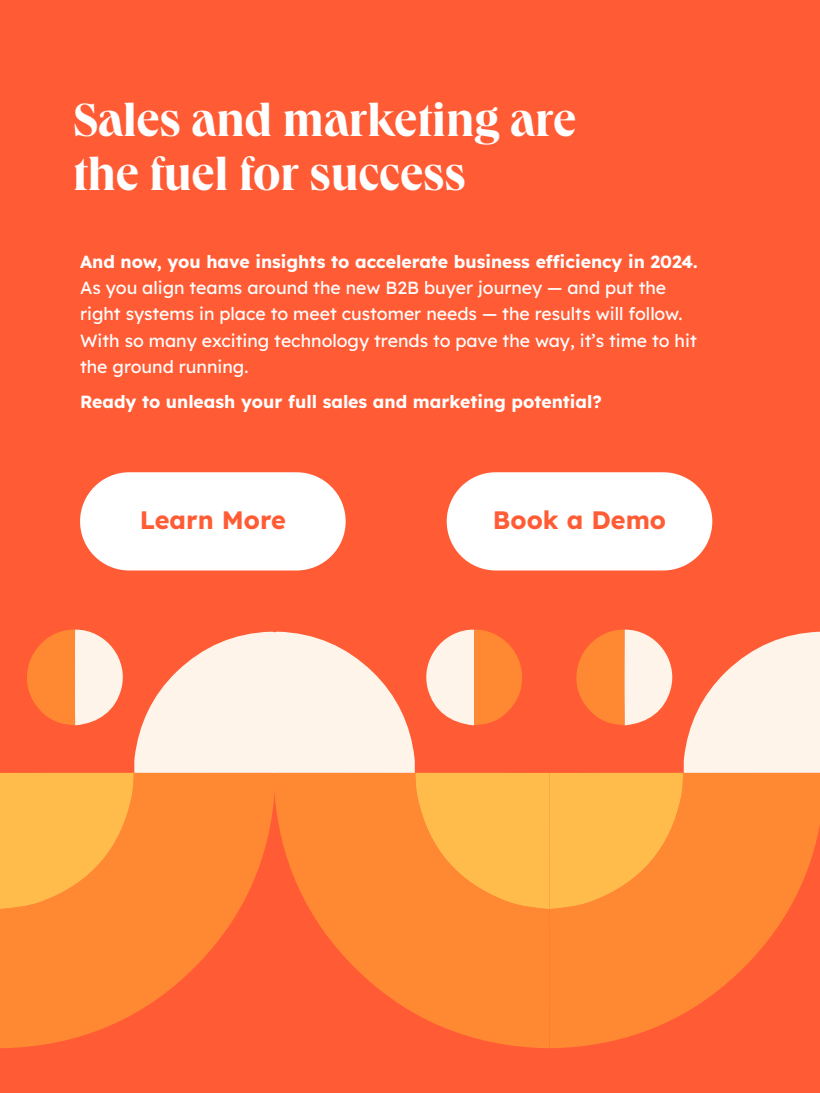
<style>
.page{position:relative;width:820px;height:1093px;background:#fff}
.page>*{position:absolute;margin:0;border:0;box-sizing:border-box;transform-origin:0 0}
.t1{font:700 48px/54.4px "Queens";color:#fff}
.t2{font:700 25.2px "Lexend Deca";color:#ff5c35}
.t3{font:17.6px/26.4px "Lexend Deca";color:#fff}
.t4{font:700 17.6px "Lexend Deca";color:#fff}
</style>
<div class="page">
<div style="left:0;top:0;width:819px;height:1093px;background:#ff5c35"></div>
<svg style="left:549px;top:909px;width:240px;height:139px;fill:#ff8933"></svg>
<svg style="left:310px;top:909px;width:239px;height:139px;fill:#ff8933"></svg>
<svg style="left:0;top:909px;width:240px;height:139px;fill:#ff8933"></svg>
<svg style="left:0;top:629px;width:819px;height:280px"></svg>
<div style="left:80px;top:472px;width:265px;height:98px;background:#fff;border-radius:49px"></div>
<div style="left:446px;top:472px;width:266px;height:98px;background:#fff;border-radius:49px"></div>
<h1 class="t1" style="left:73px;top:90px;width:504px">Sales and marketing are the fuel for success</h1>
<p class="t4" style="left:80px;top:249px;width:618px">And now, you have insights to accelerate business efficiency in 2024.</p>
<p class="t3" style="left:80px;top:273px;width:618px">As you align teams around the new B2B buyer journey — and put the right systems in place to meet customer needs — the results will follow.<br>With so many exciting technology trends to pave the way, it’s time to hit the ground running.</p>
<p class="t4" style="left:80px;top:389px;width:523px">Ready to unleash your full sales and marketing potential?</p>
<h2 class="t2" style="left:140px;top:502px;width:147px">Learn More</h2>
<h2 class="t2" style="left:492px;top:502px;width:175px">Book a Demo</h2>
</div>
